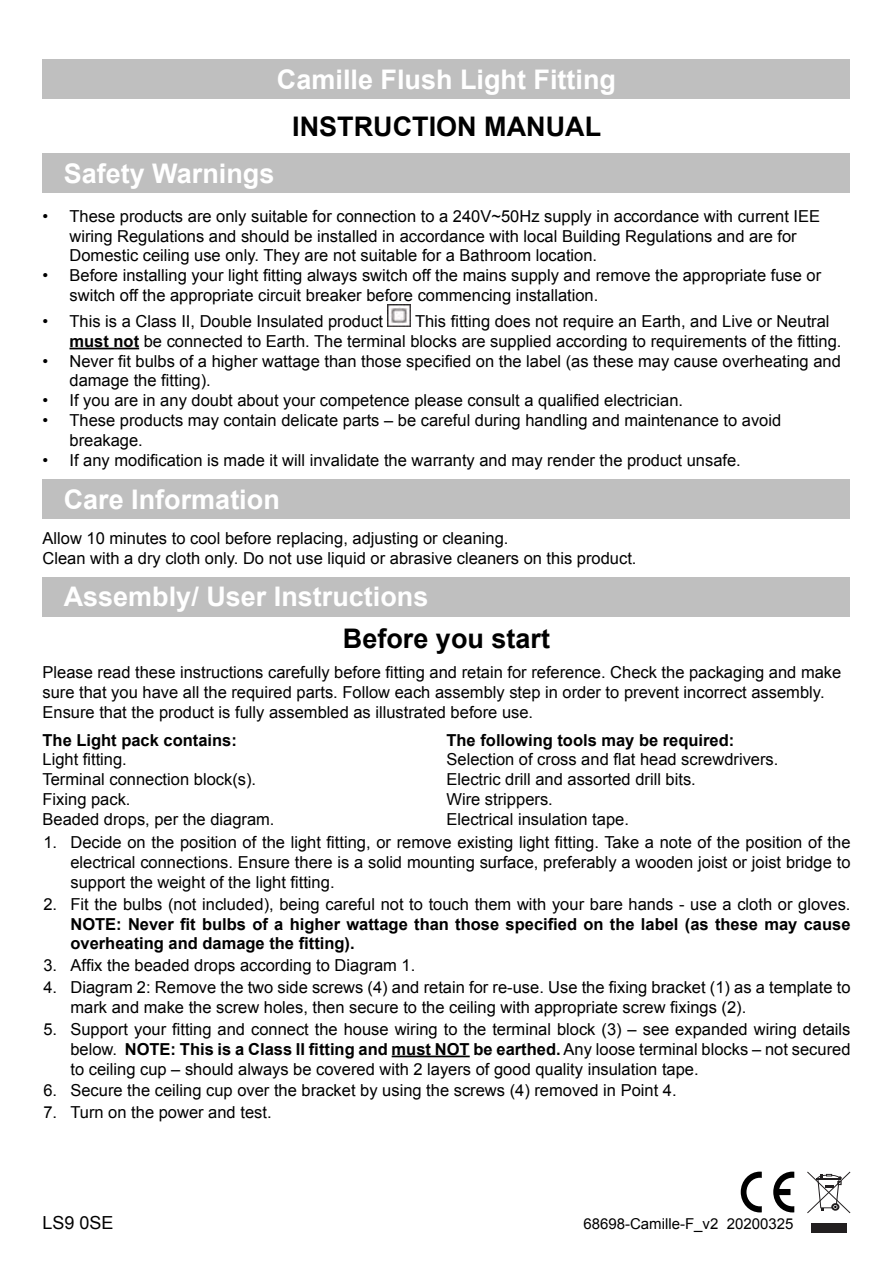
<style>
.page{position:relative;width:893px;height:1263px;background:#fff}
.page>*{position:absolute;margin:0;border:0;box-sizing:border-box;transform-origin:0 0}
.t1{font:700 27px "Arial";color:#fff}
.t2{font:700 27px "Arial";color:#000}
.t3{font:18px "Arial";color:#000}
.t4{font:16.5px/19.8px "Arial";color:#000}
.t5{font:700 16.5px/19.8px "Arial";color:#000}
.t6{font:15px "Arial";color:#000}
.s1{font-weight:700}
</style>
<div class="page">
<div style="left:43px;top:60px;width:807px;height:39px;background:#bfbfbf"></div>
<div style="left:43px;top:154px;width:807px;height:39px;background:#bfbfbf"></div>
<hr style="left:70px;top:348px;width:69px;height:1px;background:#000">
<img style="left:388px;top:304px;width:22px;height:23px">
<svg style="left:741px;top:1171px;width:21px;height:41px"></svg>
<svg style="left:773px;top:1171px;width:21px;height:41px"></svg>
<svg style="left:807px;top:1171px;width:43px;height:42px"></svg>
<div style="left:811px;top:1223px;width:36px;height:9px;background:#221f20"></div>
<div style="left:43px;top:577px;width:807px;height:39px;background:#bfbfbf"></div>
<div style="left:43px;top:479px;width:807px;height:39px;background:#bfbfbf"></div>
<hr style="left:392px;top:1055px;width:78px;height:2px;background:#000">
<h1 class="t1" style="left:277px;top:61px;width:341px">Camille Flush Light Fitting</h1>
<h1 class="t1" style="left:64px;top:156px;width:212px">Safety Warnings</h1>
<h1 class="t2" style="left:292px;top:108px;width:310px">INSTRUCTION MANUAL</h1>
<p class="t4" style="left:70px;top:206px;width:752px;text-indent:-27px">• These products are only suitable for connection to a 240V~50Hz supply in accordance with current IEE wiring Regulations and should be installed in accordance with local Building Regulations and are for<br>Domestic ceiling use only. They are not suitable for a Bathroom location.</p>
<p class="t4" style="left:70px;top:266px;width:753px;text-indent:-27px">• Before installing your light fitting always switch off the mains supply and remove the appropriate fuse or switch off the appropriate circuit breaker before commencing installation.</p>
<p class="t4" style="left:43px;top:311px;width:342px">• This is a Class II, Double Insulated product</p>
<p class="t4" style="left:70px;top:311px;width:773px;text-indent:345px">This fitting does not require an Earth, and Live or Neutral <span class="s1">must not</span> be connected to Earth. The terminal blocks are supplied according to requirements of the fitting.</p>
<p class="t4" style="left:70px;top:351px;width:773px;text-indent:-27px">• Never fit bulbs of a higher wattage than those specified on the label (as these may cause overheating and damage the fitting).</p>
<p class="t4" style="left:43px;top:391px;width:642px">• If you are in any doubt about your competence please consult a qualified electrician.</p>
<p class="t4" style="left:70px;top:410px;width:713px;text-indent:-27px">• These products may contain delicate parts – be careful during handling and maintenance to avoid breakage.</p>
<p class="t4" style="left:43px;top:450px;width:700px">• If any modification is made it will invalidate the warranty and may render the product unsafe.</p>
<h1 class="t1" style="left:64px;top:481px;width:218px">Care Information</h1>
<p class="t4" style="left:43px;top:529px;width:595px">Allow 10 minutes to cool before replacing, adjusting or cleaning.<br>Clean with a dry cloth only. Do not use liquid or abrasive cleaners on this product.</p>
<h1 class="t1" style="left:64px;top:579px;width:366px">Assembly/ User Instructions</h1>
<h1 class="t2" style="left:343px;top:620px;width:209px">Before you start</h1>
<p class="t4" style="left:43px;top:663px;width:800px">Please read these instructions carefully before fitting and retain for reference. Check the packaging and make sure that you have all the required parts. Follow each assembly step in order to prevent incorrect assembly.<br>Ensure that the product is fully assembled as illustrated before use.</p>
<p class="t5" style="left:43px;top:730px;width:196px">The Light pack contains:</p>
<p class="t4" style="left:43px;top:750px;width:234px">Light fitting.<br>Terminal connection block(s).<br>Fixing pack.<br>Beaded drops, per the diagram.</p>
<p class="t5" style="left:446px;top:730px;width:289px">The following tools may be required:</p>
<p class="t4" style="left:446px;top:750px;width:333px">Selection of cross and flat head screwdrivers.<br>Electric drill and assorted drill bits.<br>Wire strippers.<br>Electrical insulation tape.</p>
<p class="t4" style="left:70px;top:833px;width:782px;text-align:justify;text-indent:-27px">1. Decide on the position of the light fitting, or remove existing light fitting. Take a note of the position of the electrical connections. Ensure there is a solid mounting surface, preferably a wooden joist or joist bridge to support the weight of the light fitting.</p>
<p class="t4" style="left:43px;top:894px;width:809px">2. Fit the bulbs (not included), being careful not to touch them with your bare hands - use a cloth or gloves.</p>
<p class="t5" style="left:70px;top:914px;width:782px">NOTE: Never fit bulbs of a higher wattage than those specified on the label (as these may cause overheating and damage the fitting).</p>
<p class="t4" style="left:43px;top:956px;width:373px">3. Affix the beaded drops according to Diagram 1.</p>
<p class="t4" style="left:70px;top:978px;width:782px;text-indent:-27px">4. Diagram 2: Remove the two side screws (4) and retain for re-use. Use the fixing bracket (1) as a template to mark and make the screw holes, then secure to the ceiling with appropriate screw fixings (2).</p>
<p class="t4" style="left:70px;top:1019px;width:782px;text-align:justify;text-indent:-27px">5. Support your fitting and connect the house wiring to the terminal block (3) – see expanded wiring details below. <span class="s1">NOTE: This is a Class II fitting and must NOT be earthed.</span> Any loose terminal blocks – not secured to ceiling cup – should always be covered with 2 layers of good quality insulation tape.</p>
<p class="t4" style="left:43px;top:1081px;width:635px">6. Secure the ceiling cup over the bracket by using the screws (4) removed in Point 4.</p>
<p class="t4" style="left:43px;top:1103px;width:230px">7. Turn on the power and test.</p>
<p class="t3" style="left:43px;top:1211px;width:73px">LS9 0SE</p>
<p class="t6" style="left:583px;top:1214px;width:212px">68698-Camille-F_v2 20200325</p>
</div>
